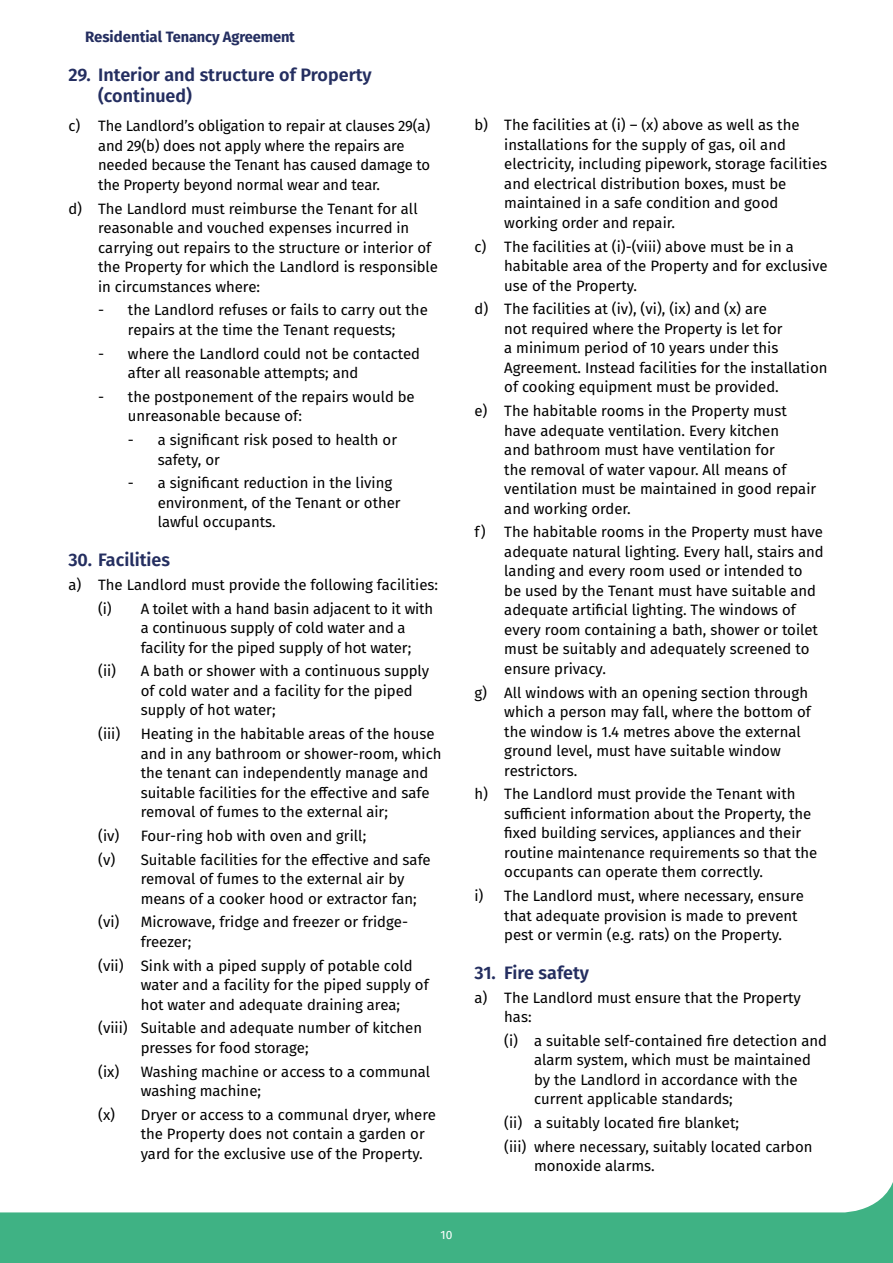
<style>
.page{position:relative;width:893px;height:1263px;background:#fff}
.page>*{position:absolute;margin:0;border:0;box-sizing:border-box;transform-origin:0 0}
.t1{font:600 18px/21px "Fira Sans";color:#242e60}
.new_body{font:15px/19.5px "Fira Sans";color:#000}
.t2{font:700 15px "Fira Sans";letter-spacing:-.01em;color:#242e60}
.t3{font:12px "Fira Sans";color:#fff}
</style>
<div class="page">
<div style="left:0;top:1171px;width:893px;height:92px;background:#3fb284"></div>
<div style="left:0;top:1171px;width:893px;height:41px;background:#fff"></div>
<p class="t2" style="left:85px;top:25px;width:211px">Residential Tenancy Agreement</p>
<p class="t1" style="left:98px;top:63px;width:275px;text-indent:-30px">29. Interior and structure of Property (continued)</p>
<p class="new_body" style="left:98px;top:116px;width:334px;text-indent:-30px">c) The Landlord’s obligation to repair at clauses 29(a) and 29(b) does not apply where the repairs are needed because the Tenant has caused damage to the Property beyond normal wear and tear.</p>
<p class="new_body" style="left:98px;top:198px;width:341px;text-indent:-30px">d) The Landlord must reimburse the Tenant for all reasonable and vouched expenses incurred in carrying out repairs to the structure or interior of the Property for which the Landlord is responsible in circumstances where:</p>
<p class="new_body" style="left:98px;top:300px;width:331px;text-align:center">- the Landlord refuses or fails to carry out the repairs at the time the Tenant requests;</p>
<p class="new_body" style="left:128px;top:343px;width:294px;text-indent:-30px">- where the Landlord could not be contacted after all reasonable attempts; and</p>
<p class="new_body" style="left:128px;top:386px;width:288px;text-indent:-30px">- the postponement of the repairs would be unreasonable because of:</p>
<p class="new_body" style="left:158px;top:430px;width:241px;text-indent:-30px">- a significant risk posed to health or safety, or</p>
<p class="new_body" style="left:158px;top:473px;width:244px;text-indent:-30px">- a significant reduction in the living environment, of the Tenant or other lawful occupants.</p>
<p class="t1" style="left:68px;top:548px;width:103px">30. Facilities</p>
<p class="new_body" style="left:68px;top:574px;width:371px">a) The Landlord must provide the following facilities:</p>
<p class="new_body" style="left:141px;top:598px;width:294px;text-indent:-43px">(i) A toilet with a hand basin adjacent to it with a continuous supply of cold water and a facility for the piped supply of hot water;</p>
<p class="new_body" style="left:141px;top:661px;width:290px;text-indent:-43px">(ii) A bath or shower with a continuous supply of cold water and a facility for the piped supply of hot water;</p>
<p class="new_body" style="left:98px;top:724px;width:24px">(iii)</p>
<p class="new_body" style="left:141px;top:724px;width:302px">Heating in the habitable areas of the house and in any bathroom or shower-room, which the tenant can independently manage and suitable facilities for the effective and safe removal of fumes to the external air;</p>
<p class="new_body" style="left:98px;top:825px;width:270px">(iv) Four-ring hob with oven and grill;</p>
<p class="new_body" style="left:141px;top:849px;width:292px;text-indent:-43px">(v) Suitable facilities for the effective and safe removal of fumes to the external air by means of a cooker hood or extractor fan;</p>
<p class="new_body" style="left:141px;top:912px;width:269px;text-indent:-43px">(vi) Microwave, fridge and freezer or fridge&shy;freezer;</p>
<p class="new_body" style="left:141px;top:955px;width:289px;text-indent:-43px">(vii) Sink with a piped supply of potable cold water and a facility for the piped supply of hot water and adequate draining area;</p>
<p class="new_body" style="left:141px;top:1018px;width:283px;text-indent:-43px">(viii) Suitable and adequate number of kitchen presses for food storage;</p>
<p class="new_body" style="left:141px;top:1061px;width:291px;text-indent:-43px">(ix) Washing machine or access to a communal washing machine;</p>
<p class="new_body" style="left:141px;top:1104px;width:297px;text-indent:-43px">(x) Dryer or access to a communal dryer, where the Property does not contain a garden or yard for the exclusive use of the Property.</p>
<p class="new_body" style="left:504px;top:115px;width:324px;text-indent:-30px">b) The facilities at (i) – (x) above as well as the installations for the supply of gas, oil and electricity, including pipework, storage facilities and electrical distribution boxes, must be maintained in a safe condition and good working order and repair.</p>
<p class="new_body" style="left:504px;top:236px;width:325px;text-indent:-30px">c) The facilities at (i)-(viii) above must be in a habitable area of the Property and for exclusive use of the Property.</p>
<p class="new_body" style="left:504px;top:299px;width:325px;text-indent:-30px">d) The facilities at (iv), (vi), (ix) and (x) are<br>not required where the Property is let for<br>a minimum period of 10 years under this Agreement. Instead facilities for the installation of cooking equipment must be provided.</p>
<p class="new_body" style="left:504px;top:401px;width:314px;text-indent:-30px">e) The habitable rooms in the Property must have adequate ventilation. Every kitchen<br>and bathroom must have ventilation for<br>the removal of water vapour. All means of ventilation must be maintained in good repair and working order.</p>
<p class="new_body" style="left:504px;top:522px;width:321px;text-indent:-30px">f) The habitable rooms in the Property must have adequate natural lighting. Every hall, stairs and landing and every room used or intended to<br>be used by the Tenant must have suitable and adequate artificial lighting. The windows of every room containing a bath, shower or toilet must be suitably and adequately screened to ensure privacy.</p>
<p class="new_body" style="left:504px;top:682px;width:308px;text-indent:-30px">g) All windows with an opening section through which a person may fall, where the bottom of the window is 1.4 metres above the external ground level, must have suitable window restrictors.</p>
<p class="new_body" style="left:504px;top:784px;width:315px;text-indent:-30px">h) The Landlord must provide the Tenant with sufficient information about the Property, the fixed building services, appliances and their routine maintenance requirements so that the occupants can operate them correctly.</p>
<p class="new_body" style="left:504px;top:886px;width:301px;text-indent:-30px">i) The Landlord must, where necessary, ensure that adequate provision is made to prevent pest or vermin (e.g. rats) on the Property.</p>
<p class="t1" style="left:474px;top:961px;width:116px">31. Fire safety</p>
<p class="new_body" style="left:504px;top:987px;width:298px;text-indent:-30px">a) The Landlord must ensure that the Property has:</p>
<p class="new_body" style="left:534px;top:1030px;width:294px;text-indent:-30px">(i) a suitable self-contained fire detection and alarm system, which must be maintained by the Landlord in accordance with the current applicable standards;</p>
<p class="new_body" style="left:504px;top:1112px;width:236px">(ii) a suitably located fire blanket;</p>
<p class="new_body" style="left:534px;top:1136px;width:280px;text-indent:-30px">(iii) where necessary, suitably located carbon monoxide alarms.</p>
<p class="t3" style="left:441px;top:1226px;width:13px">10</p>
</div>
